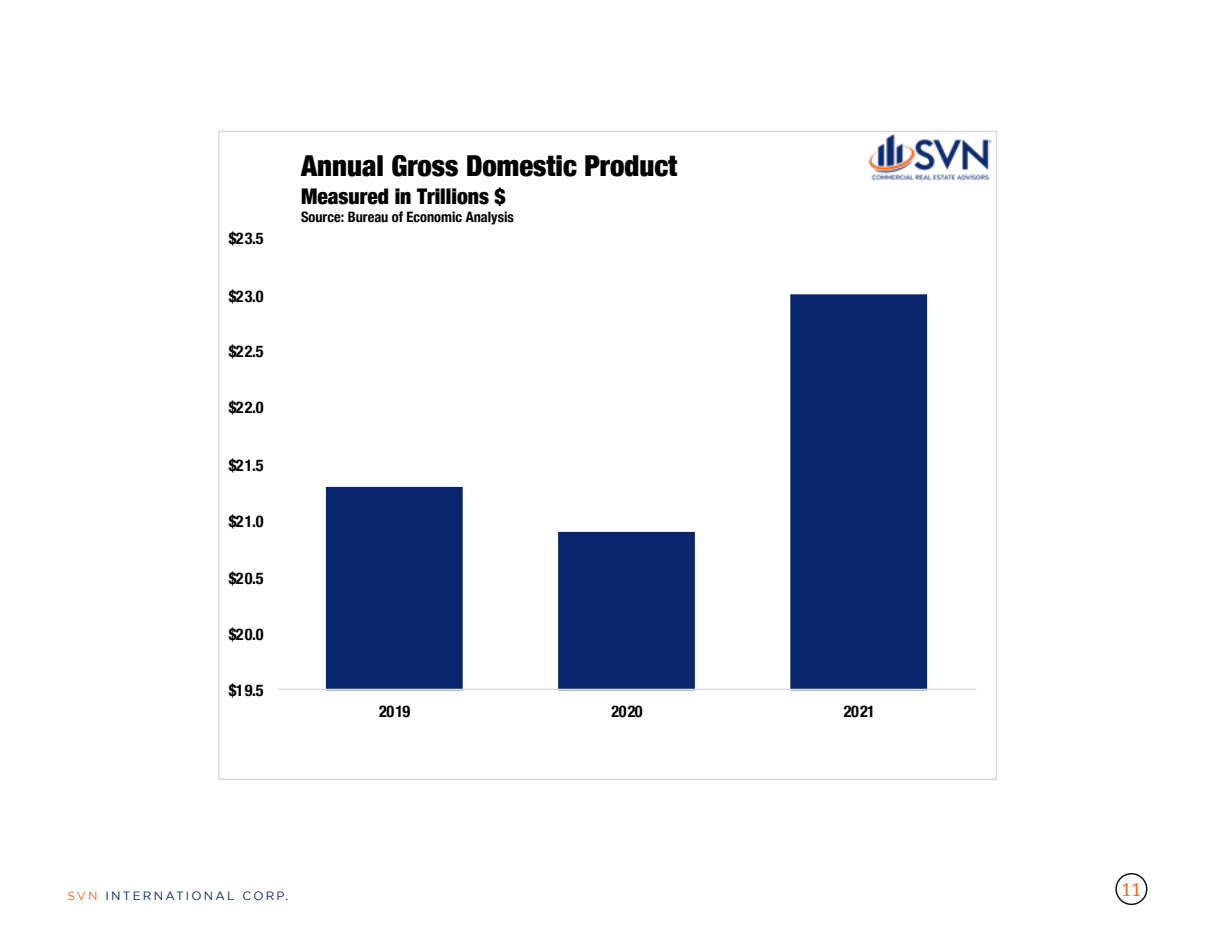
<style>
.page{position:relative;width:1215px;height:945px;background:#fff}
.page>*{position:absolute;margin:0;border:0;box-sizing:border-box;transform-origin:0 0}
.t1{font:900 condensed 28.8px "Helvetica Neue";color:#000}
.t2{font:900 condensed 21.6px "Helvetica Neue";color:#000}
.t3{font:18px "Noto Serif";color:#f26b26}
.t4{font:700 condensed 16.2px "Helvetica Neue";letter-spacing:.075em;color:#000}
.t5{font:700 condensed 14.4px "Helvetica Neue";color:#000}
.Ebook_subtitle{font:12px "Gotham";letter-spacing:.18em;color:#09286d}
.s1{color:#f36a21}
</style>
<div class="page">
<svg style="left:326px;top:294px;width:601px;height:395px"></svg>
<hr style="left:278px;top:689px;width:699px;height:1px;background:#d9d9d9">
<img style="left:866px;top:130px;width:130px;height:54px">
<div style="left:1115px;top:873px;width:32px;height:32px;border:2px solid #151413;border-radius:50%"></div>
<p class="t4" style="left:229px;top:225px;width:36px">$23.5</p>
<p class="t4" style="left:229px;top:282px;width:36px">$23.0</p>
<p class="t4" style="left:229px;top:338px;width:36px">$22.5</p>
<p class="t4" style="left:229px;top:394px;width:36px">$22.0</p>
<p class="t4" style="left:229px;top:452px;width:36px">$21.5</p>
<p class="t4" style="left:229px;top:507px;width:36px">$21.0</p>
<p class="t4" style="left:229px;top:565px;width:36px">$20.5</p>
<p class="t4" style="left:229px;top:621px;width:36px">$20.0</p>
<p class="t4" style="left:229px;top:676px;width:36px">$19.5</p>
<p class="t1" style="left:301px;top:142px;width:378px">Annual Gross Domestic Product</p>
<p class="t2" style="left:301px;top:179px;width:206px">Measured in Trillions $</p>
<p class="t5" style="left:301px;top:205px;width:214px">Source: Bureau of Economic Analysis</p>
<p class="t4" style="left:379px;top:698px;width:33px">2019</p>
<p class="t4" style="left:612px;top:698px;width:33px">2020</p>
<p class="t4" style="left:844px;top:698px;width:33px">2021</p>
<p class="Ebook_subtitle" style="left:68px;top:889px;width:222px"><span class="s1">SVN</span> INTERNATIONAL CORP.</p>
<p class="t3" style="left:1121px;top:877px;width:22px">11</p>
</div>
